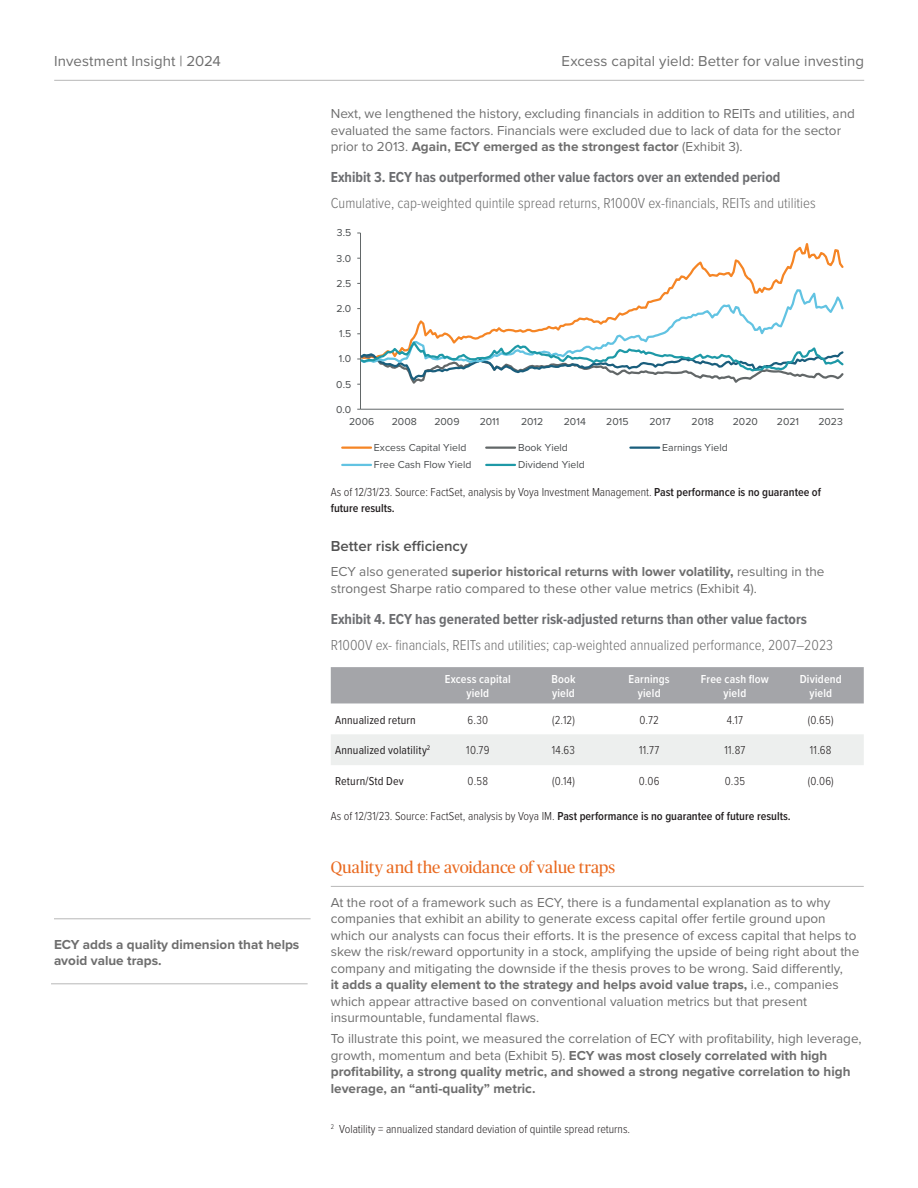
<style>
.page{position:relative;width:918px;height:1188px;background:#fff}
.page>*{position:absolute;margin:0;border:0;box-sizing:border-box;transform-origin:0 0}
.Feature_Heading_-_Rule_Below{font:16.5px "Publico Headline";color:#e9691f}
.Body{font:300 15px "Proxima Nova Cond";color:#6e6e6e}
.Body-2{font:700 15px "Proxima Nova Cond";color:#6c6d70}
.t1{font:15px "Proxima Nova";letter-spacing:.005em;color:#6e6e6e}
.Body-3{font:600 15px "Proxima Nova";color:#525252}
.Body-4{font:13.5px/16.5px "Proxima Nova";color:#6e6e6e}
.Body-5{font:700 13.5px/16.5px "Proxima Nova";color:#6e6e6e}
.Body-6{font:300 12px/16.5px "Proxima Nova Cond";color:#231f20}
.Table_Chart_Disclosure{font:300 12px "Proxima Nova Cond";letter-spacing:.02em;color:#231f20}
.Table_Chart_Disclosure-2{font:600 12px/14.4px "Proxima Nova Cond";letter-spacing:.015em;color:#fff;text-align:center}
.Table_Chart_Disclosure-3{font:12px "Proxima Nova Cond";letter-spacing:.015em;color:#231f20}
.t2{font:10.5px "Proxima Nova";color:#494c4e}
.s1{font-weight:700}
.s2{font-weight:600}
.s3{font-weight:400}
</style>
<div class="page">
<hr style="left:54px;top:80px;width:810px;height:1px;background:#b7b7b7">
<hr style="left:331px;top:886px;width:533px;height:1px;background:#b7b7b7">
<hr style="left:360px;top:233px;width:1px;height:176px;background:#626768">
<hr style="left:361px;top:409px;width:483px;height:1px;background:#626768">
<svg style="left:673px;top:243px;width:171px;height:40px"></svg>
<svg style="left:357px;top:283px;width:487px;height:102px"></svg>
<hr style="left:342px;top:447px;width:29px;height:2px;background:#f58525">
<hr style="left:486px;top:447px;width:29px;height:2px;background:#626768">
<hr style="left:630px;top:447px;width:29px;height:2px;background:#1a5e7c">
<hr style="left:342px;top:464px;width:29px;height:2px;background:#62c3e2">
<hr style="left:486px;top:464px;width:29px;height:2px;background:#1e99a7">
<div style="left:331px;top:667px;width:533px;height:36px;background:#a4a5a9"></div>
<div style="left:331px;top:734px;width:533px;height:31px;background:#edefee"></div>
<hr style="left:51px;top:983px;width:257px;height:1px;background:#b7b7b7">
<hr style="left:54px;top:918px;width:257px;height:1px;background:#b7b7b7">
<p class="t1" style="left:54px;top:50px;width:168px">Investment Insight | 2024</p>
<p class="t1" style="left:561px;top:50px;width:304px">Excess capital yield: Better for value investing</p>
<p class="Body-4" style="left:331px;top:105px;width:526px">Next, we lengthened the history, excluding financials in addition to REITs and utilities, and evaluated the same factors. Financials were excluded due to lack of data for the sector prior to 2013. <span class="s1">Again, ECY emerged as the strongest factor</span> (Exhibit 3).</p>
<p class="Body-2" style="left:331px;top:166px;width:451px">Exhibit 3. ECY has outperformed other value factors over an extended period</p>
<p class="Body" style="left:331px;top:192px;width:487px">Cumulative, cap-weighted quintile spread returns, R1000V ex-financials, REITs and utilities</p>
<p class="t2" style="left:337px;top:225px;width:16px">3.5</p>
<p class="t2" style="left:337px;top:250px;width:16px">3.0</p>
<p class="t2" style="left:337px;top:275px;width:16px">2.5</p>
<p class="t2" style="left:336px;top:301px;width:17px">2.0</p>
<p class="t2" style="left:339px;top:326px;width:14px">1.5</p>
<p class="t2" style="left:339px;top:351px;width:14px">1.0</p>
<p class="t2" style="left:336px;top:376px;width:16px">0.5</p>
<p class="t2" style="left:336px;top:401px;width:17px">0.0</p>
<p class="t2" style="left:349px;top:414px;width:27px">2006</p>
<p class="t2" style="left:392px;top:414px;width:27px">2008</p>
<p class="t2" style="left:434px;top:414px;width:27px">2009</p>
<p class="t2" style="left:480px;top:414px;width:21px">2011</p>
<p class="t2" style="left:521px;top:414px;width:24px">2012</p>
<p class="t2" style="left:564px;top:414px;width:24px">2014</p>
<p class="t2" style="left:606px;top:414px;width:24px">2015</p>
<p class="t2" style="left:649px;top:414px;width:23px">2017</p>
<p class="t2" style="left:692px;top:414px;width:24px">2018</p>
<p class="t2" style="left:733px;top:414px;width:27px">2020</p>
<p class="t2" style="left:777px;top:414px;width:24px">2021</p>
<p class="t2" style="left:818px;top:414px;width:26px">2023</p>
<p class="t2" style="left:374px;top:440px;width:94px">Excess Capital Yield</p>
<p class="t2" style="left:518px;top:440px;width:51px">Book Yield</p>
<p class="t2" style="left:662px;top:440px;width:67px">Earnings Yield</p>
<p class="t2" style="left:374px;top:457px;width:99px">Free Cash Flow Yield</p>
<p class="t2" style="left:518px;top:457px;width:68px">Dividend Yield</p>
<p class="Body-6" style="left:331px;top:483px;width:492px">As of 12/31/23. Source: FactSet, analysis by Voya Investment Management. <span class="s2">Past performance is no guarantee of future results.</span></p>
<p class="Body-3" style="left:331px;top:535px;width:138px">Better risk efficiency</p>
<p class="Body-4" style="left:331px;top:563px;width:495px">ECY also generated <span class="s1">superior historical returns with lower volatility,</span> resulting in the strongest Sharpe ratio compared to these other value metrics (Exhibit 4).</p>
<p class="Body-2" style="left:331px;top:608px;width:478px">Exhibit 4. ECY has generated better risk-adjusted returns than other value factors</p>
<p class="Body" style="left:331px;top:634px;width:504px">R1000V ex- financials, REITs and utilities; cap-weighted annualized performance, 2007–2023</p>
<p class="Table_Chart_Disclosure-2" style="left:445px;top:671px;width:68px">Excess capital yield</p>
<p class="Table_Chart_Disclosure-2" style="left:551px;top:671px;width:26px;text-align:left">Book yield</p>
<p class="Table_Chart_Disclosure-2" style="left:629px;top:671px;width:43px">Earnings yield</p>
<p class="Table_Chart_Disclosure-2" style="left:701px;top:671px;width:69px">Free cash flow yield</p>
<p class="Table_Chart_Disclosure-2" style="left:800px;top:671px;width:44px">Dividend yield</p>
<p class="Body-5" style="left:54px;top:936px;width:247px">ECY adds a quality dimension that helps avoid value traps.</p>
<p class="Table_Chart_Disclosure-3" style="left:335px;top:711px;width:82px">Annualized return</p>
<p class="Table_Chart_Disclosure" style="left:468px;top:711px;width:22px">6.30</p>
<p class="Table_Chart_Disclosure" style="left:552px;top:711px;width:24px">(2.12)</p>
<p class="Table_Chart_Disclosure" style="left:639px;top:711px;width:21px">0.72</p>
<p class="Table_Chart_Disclosure" style="left:727px;top:711px;width:18px">4.17</p>
<p class="Table_Chart_Disclosure" style="left:808px;top:711px;width:27px">(0.65)</p>
<p class="Table_Chart_Disclosure-3" style="left:335px;top:742px;width:97px">Annualized volatility<sup>2</sup></p>
<p class="Table_Chart_Disclosure" style="left:466px;top:742px;width:25px">10.79</p>
<p class="Table_Chart_Disclosure" style="left:552px;top:742px;width:25px">14.63</p>
<p class="Table_Chart_Disclosure" style="left:639px;top:742px;width:22px">11.77</p>
<p class="Table_Chart_Disclosure" style="left:724px;top:742px;width:22px">11.87</p>
<p class="Table_Chart_Disclosure" style="left:810px;top:742px;width:23px">11.68</p>
<p class="Table_Chart_Disclosure-3" style="left:335px;top:772px;width:70px">Return/Std Dev</p>
<p class="Table_Chart_Disclosure" style="left:468px;top:772px;width:22px">0.58</p>
<p class="Table_Chart_Disclosure" style="left:552px;top:772px;width:24px">(0.14)</p>
<p class="Table_Chart_Disclosure" style="left:639px;top:772px;width:22px">0.06</p>
<p class="Table_Chart_Disclosure" style="left:725px;top:772px;width:22px">0.35</p>
<p class="Table_Chart_Disclosure" style="left:808px;top:772px;width:28px">(0.06)</p>
<p class="Body-6" style="left:331px;top:807px;width:462px">As of 12/31/23. Source: FactSet, analysis by Voya IM. <span class="s2">Past performance is no guarantee of future results.</span></p>
<p class="Feature_Heading_-_Rule_Below" style="left:331px;top:856px;width:286px">Quality and the avoidance of value traps</p>
<p class="Body-4" style="left:331px;top:894px;width:530px">At the root of a framework such as ECY, there is a fundamental explanation as to why companies that exhibit an ability to generate excess capital offer fertile ground upon which our analysts can focus their efforts. It is the presence of excess capital that helps to skew the risk/reward opportunity in a stock, amplifying the upside of being right about the company and mitigating the downside if the thesis proves to be wrong. Said differently,<br><span class="s1">it adds a quality element to the strategy and helps avoid value traps,</span> i.e., companies which appear attractive based on conventional valuation metrics but that present insurmountable, fundamental flaws.</p>
<p class="Body-5" style="left:331px;top:1030px;width:532px"><span class="s3">To illustrate this point, we measured the correlation of ECY with profitability, high leverage, growth, momentum and beta (Exhibit 5).</span> ECY was most closely correlated with high profitability, a strong quality metric, and showed a strong negative correlation to high leverage, an “anti-quality” metric.</p>
<p class="Body-6" style="left:331px;top:1120px;width:301px"><sup>2</sup> Volatility = annualized standard deviation of quintile spread returns.</p>
</div>
